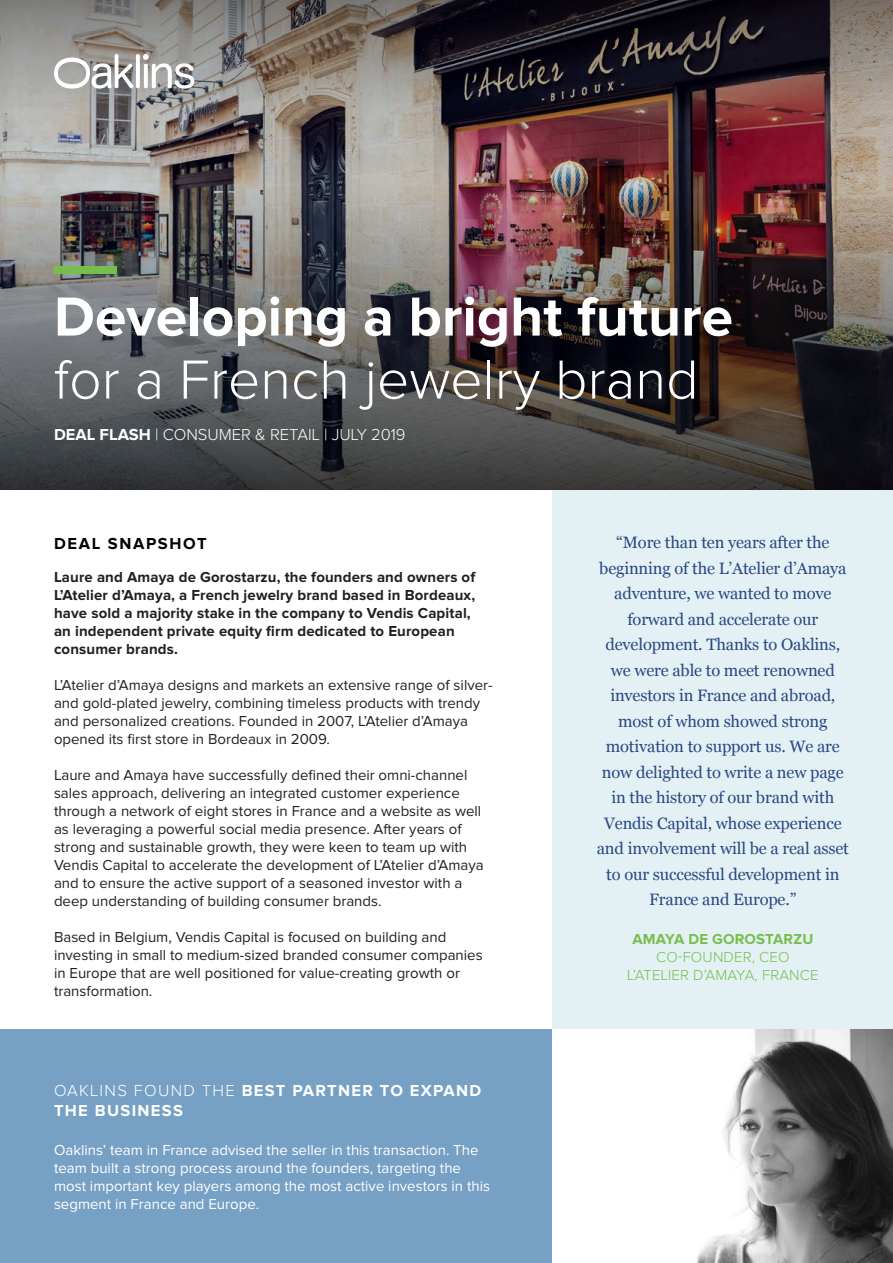
<style>
.page{position:relative;width:893px;height:1263px;background:#fff}
.page>*{position:absolute;margin:0;border:0;box-sizing:border-box;transform-origin:0 0}
.t1{font:700 57px/63px "Proxima Nova";color:#fff}
.t2{font:16.5px/25.5px "Georgia";letter-spacing:-.01em;color:#294784;text-align:center}
.t3{font:700 16.5px/19.5px "Proxima Nova";letter-spacing:.08em;color:#fff}
.t4{font:300 16.5px "Proxima Nova";color:#fff}
.t5{font:700 16.5px "Proxima Nova";letter-spacing:.1em;color:#000}
.t6{font:15px/18px "Proxima Nova";color:#231f20}
.t7{font:700 15px/18px "Proxima Nova";letter-spacing:.01em;color:#231f20}
.t8{font:15px/18px "Proxima Nova";color:#fff}
.t9{font:700 15px/18px "Proxima Nova";letter-spacing:.01em;color:#77be4e;text-align:center}
.t10{font:300 15px "Proxima Nova";letter-spacing:.01em;color:#77be4e}
.s1{font-weight:300}
.s2{font-weight:700}
</style>
<div class="page">
<div style="left:553px;top:489px;width:340px;height:774px;background:#e4f1f4"></div>
<div style="left:0;top:1029px;width:553px;height:234px;background:#76a0c4"></div>
<img style="left:553px;top:1029px;width:340px;height:234px">
<svg style="left:0;top:0;width:893px;height:111px;background:#595251"></svg>
<img style="left:0;top:111px;width:893px;height:379px">
<svg style="left:54px;top:54px;width:140px;height:35px"></svg>
<div style="left:54px;top:266px;width:63px;height:7px;background:#77be4e"></div>
<p class="t1" style="left:54px;top:286px;width:681px">Developing a bright future <span class="s1">for a French jewelry brand</span></p>
<p class="t4" style="left:54px;top:426px;width:353px"><span class="s2">DEAL FLASH</span> | CONSUMER &amp; RETAIL | JULY 2019</p>
<p class="t5" style="left:54px;top:534px;width:154px">DEAL SNAPSHOT</p>
<p class="t7" style="left:54px;top:568px;width:423px">Laure and Amaya de Gorostarzu, the founders and owners of L’Atelier d’Amaya, a French jewelry brand based in Bordeaux, have sold a majority stake in the company to Vendis Capital, an independent private equity firm dedicated to European consumer brands.</p>
<p class="t6" style="left:54px;top:676px;width:440px">L’Atelier d’Amaya designs and markets an extensive range of silver&shy;and gold-plated jewelry, combining timeless products with trendy and personalized creations. Founded in 2007, L’Atelier d’Amaya opened its first store in Bordeaux in 2009.</p>
<p class="t6" style="left:54px;top:766px;width:431px">Laure and Amaya have successfully defined their omni-channel sales approach, delivering an integrated customer experience through a network of eight stores in France and a website as well as leveraging a powerful social media presence. After years of strong and sustainable growth, they were keen to team up with Vendis Capital to accelerate the development of L’Atelier d’Amaya and to ensure the active support of a seasoned investor with a deep understanding of building consumer brands.</p>
<p class="t6" style="left:54px;top:928px;width:430px">Based in Belgium, Vendis Capital is focused on building and investing in small to medium-sized branded consumer companies in Europe that are well positioned for value-creating growth or transformation.</p>
<p class="t3" style="left:54px;top:1081px;width:429px"><span class="s1">OAKLINS FOUND THE</span> BEST PARTNER TO EXPAND<br>THE BUSINESS</p>
<p class="t8" style="left:54px;top:1141px;width:438px">Oaklins’ team in France advised the seller in this transaction. The team built a strong process around the founders, targeting the most important key players among the most active investors in this segment in France and Europe.</p>
<p class="t2" style="left:597px;top:529px;width:254px">“More than ten years after the beginning of the L’Atelier d’Amaya adventure, we wanted to move forward and accelerate our development. Thanks to Oaklins, we were able to meet renowned investors in France and abroad, most of whom showed strong motivation to support us. We are now delighted to write a new page in the history of our brand with<br>Vendis Capital, whose experience and involvement will be a real asset to our successful development in<br>France and Europe.”</p>
<p class="t9" style="left:632px;top:931px;width:182px">AMAYA DE GOROSTARZU<br><span class="s1">CO-FOUNDER, CEO</span></p>
<p class="t10" style="left:627px;top:968px;width:193px">L’ATELIER D’AMAYA, FRANCE</p>
</div>
